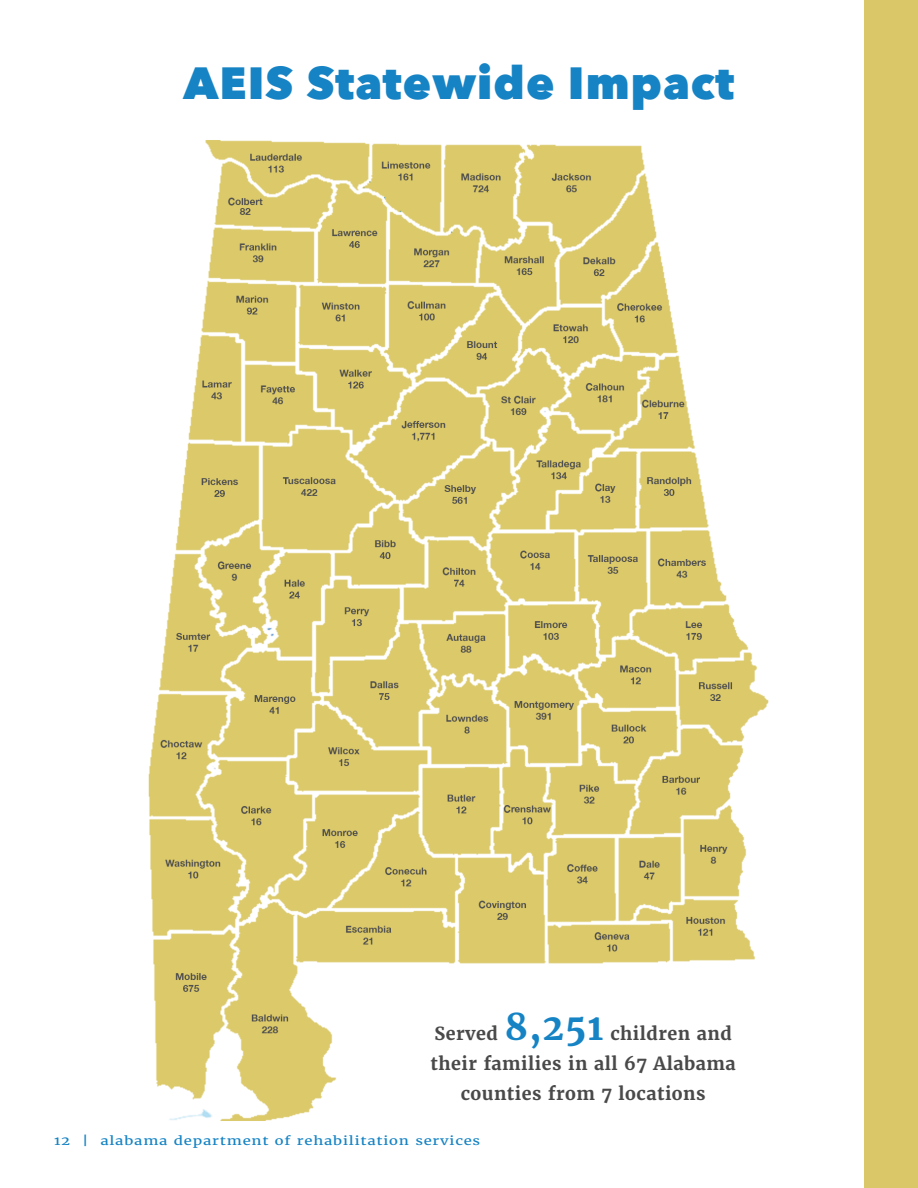
<style>
.page{position:relative;width:918px;height:1188px;background:#fff}
.page>*{position:absolute;margin:0;border:0;box-sizing:border-box;transform-origin:0 0}
.t1{font:800 45px "Avenir Next";letter-spacing:.025em;color:#1583c4}
.t2{font:700 18px/30px "Merriweather";letter-spacing:.025em;color:#484948;text-align:center}
.t3{font:12px "Merriweather";letter-spacing:.05em;color:#1583c4;scale:1.25 1}
.s1{font-size:36px;color:#1583c4}
</style>
<div class="page">
<div style="left:864px;top:0;width:54px;height:1188px;background:#dac767"></div>
<img style="left:148px;top:140px;width:621px;height:981px">
<p class="t1" style="left:183px;top:55px;width:553px">AEIS Statewide Impact</p>
<p class="t2" style="left:431px;top:1019px;width:307px">Served <span class="s1">8,251</span> children and their families in all 67 Alabama counties from 7 locations</p>
<p class="t3" style="left:54px;top:1133px;width:342px">12 | alabama department of rehabilitation services</p>
</div>
